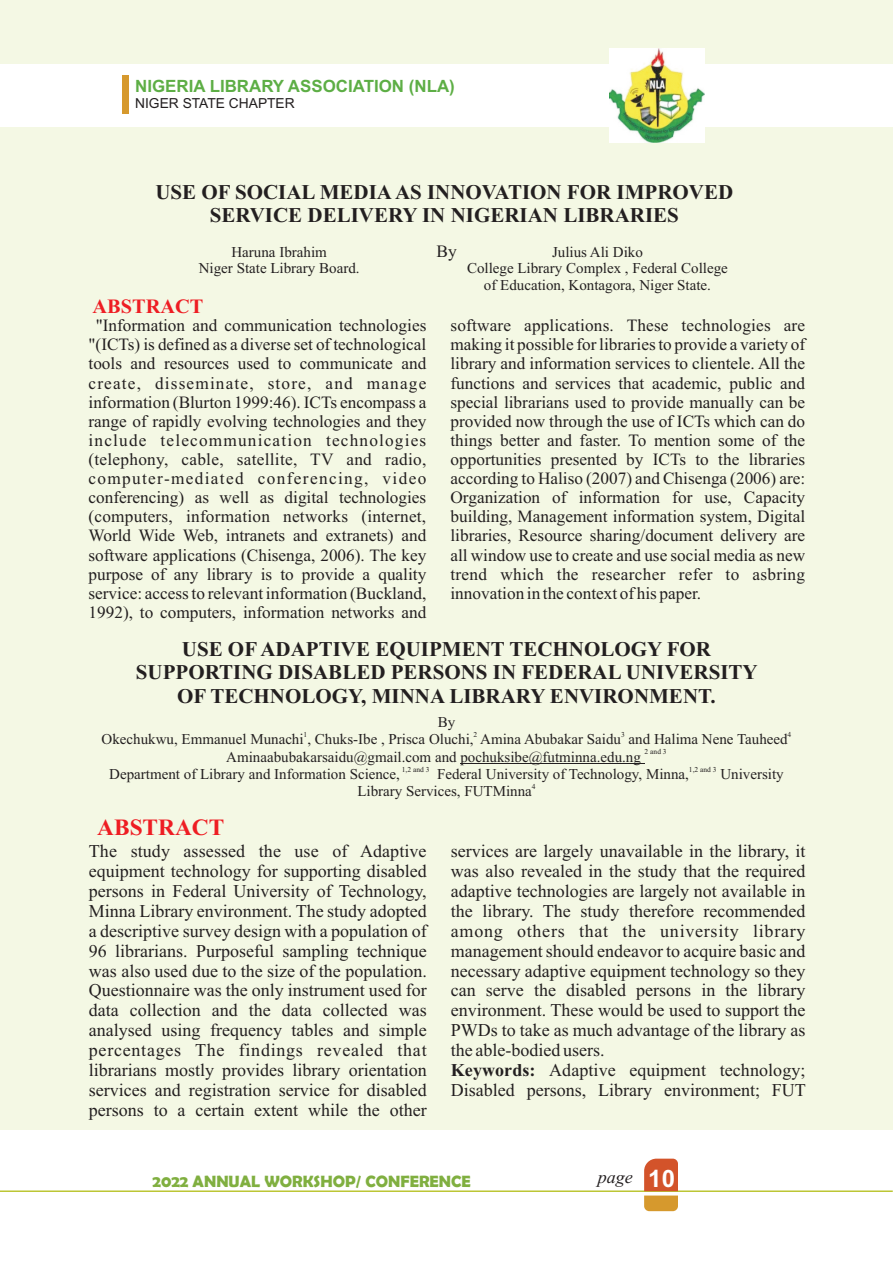
<style>
.page{position:relative;width:893px;height:1263px;background:#f4f8e4}
.page>*{position:absolute;margin:0;border:0;box-sizing:border-box;transform-origin:0 0}
.t1{font:700 23.25px "Times New Roman";color:#ee1d23}
.t2{font:700 21px/23.2px "Times New Roman";color:#231f20;text-align:center}
.t3{font:700 20.25px "Times New Roman";color:#ee1d23}
.t4{font:18px/20px "Times New Roman";color:#231f20;text-align:justify}
.t5{font:italic 18px "Times New Roman";color:#231f20}
.t6{font:17.4px "Times New Roman";color:#231f20}
.t7{font:17.25px/19px "Times New Roman";color:#231f20;text-align:center}
.t8{font:700 16.95px "Arial";color:#5dae45}
.t9{font:700 16.5px "Berlin Sans FB Demi";color:#80af40}
.t10{font:15px/16.6px "Times New Roman";color:#231f20;text-align:center}
.t11{font:13.8px "Arial";color:#231f20}
.t12{font:7.5px "Times New Roman";color:#231f20}
.s1{font-weight:700}
.s2{font-family:"Arial";font-weight:700;font-style:normal;font-size:24px;color:#fff}
</style>
<div class="page">
<div style="left:0;top:1130px;width:893px;height:133px;background:#fff"></div>
<div style="left:0;top:64px;width:893px;height:63px;background:#fff"></div>
<div style="left:122px;top:75px;width:7px;height:39px;background:#d6992d"></div>
<hr style="left:0;top:1190px;width:893px;height:2px;background:#bcc634">
<svg style="left:644px;top:1159px;width:34px;height:52px;background:#d7793f"></svg>
<img style="left:610px;top:49px;width:94px;height:94px">
<hr style="left:460px;top:763px;width:185px;height:1px;background:#231f20">
<p class="t8" style="left:135px;top:80px;width:321px">NIGERIA LIBRARY ASSOCIATION (NLA)</p>
<p class="t11" style="left:135px;top:98px;width:161px">NIGER STATE CHAPTER</p>
<p class="t2" style="left:155px;top:183px;width:579px">USE OF SOCIAL MEDIAAS INNOVATION FOR IMPROVED<br>SERVICE DELIVERY IN NIGERIAN LIBRARIES</p>
<p class="t10" style="left:199px;top:245px;width:162px">Haruna Ibrahim<br>Niger State Library Board.</p>
<p class="t6" style="left:436px;top:245px;width:22px">By</p>
<p class="t3" style="left:93px;top:299px;width:112px">ABSTRACT</p>
<p class="t10" style="left:467px;top:245px;width:262px">Julius Ali Diko<br>College Library Complex , Federal College of Education, Kontagora, Niger State.</p>
<p class="t7" style="left:88px;top:318px;width:339px">"Information and communication technologies "(ICTs) is defined as a diverse set of technological tools and resources used to communicate and create, disseminate, store, and manage information (Blurton 1999:46). ICTs encompass a range of rapidly evolving technologies and they include telecommunication technologies (telephony, cable, satellite, TV and radio, computer-mediated conferencing, video conferencing) as well as digital technologies (computers, information networks (internet, World Wide Web, intranets and extranets) and software applications (Chisenga, 2006). The key purpose of any library is to provide a quality service: access to relevant information (Buckland, 1992), to computers, information networks and</p>
<p class="t7" style="left:450px;top:318px;width:356px;text-align:justify">software applications. These technologies are making it possible for libraries to provide a variety of library and information services to clientele. All the functions and services that academic, public and special librarians used to provide manually can be provided now through the use of ICTs which can do things better and faster. To mention some of the opportunities presented by ICTs to the libraries according to Haliso (2007) and Chisenga (2006) are:<br>Organization of information for use, Capacity building, Management information system, Digital libraries, Resource sharing/document delivery are all window use to create and use social media as new trend which the researcher refer to asbring innovation in the context of his paper.</p>
<p class="t2" style="left:136px;top:640px;width:623px">USE OF ADAPTIVE EQUIPMENT TECHNOLOGY FOR<br>SUPPORTING DISABLED PERSONS IN FEDERAL UNIVERSITY<br>OF TECHNOLOGY, MINNA LIBRARY ENVIRONMENT.</p>
<p class="t10" style="left:438px;top:715px;width:19px">By</p>
<p class="t12" style="left:304px;top:731px;width:5px">1</p>
<p class="t12" style="left:474px;top:731px;width:5px">2</p>
<p class="t12" style="left:621px;top:731px;width:5px">3</p>
<p class="t12" style="left:788px;top:731px;width:5px">4</p>
<p class="t10" style="left:226px;top:732px;width:563px;line-height:17.4px;text-align:left;text-indent:-125px">Okechukwu, Emmanuel Munachi , Chuks-Ibe , Prisca Oluchi, Amina Abubakar Saidu and Halima Nene Tauheed<br>Aminaabubakarsaidu@gmail.com and pochuksibe@futminna.edu.ng</p>
<p class="t12" style="left:402px;top:766px;width:29px">1,2 and 3</p>
<p class="t12" style="left:689px;top:766px;width:29px">1,2 and 3</p>
<p class="t12" style="left:645px;top:749px;width:24px">2 and 3</p>
<p class="t10" style="left:109px;top:767px;width:292px">Department of Library and Information Science,</p>
<p class="t10" style="left:437px;top:767px;width:253px">Federal University of Technology, Minna,</p>
<p class="t10" style="left:720px;top:767px;width:65px">University</p>
<p class="t12" style="left:532px;top:784px;width:5px">4</p>
<p class="t10" style="left:357px;top:784px;width:176px">Library Services, FUTMinna</p>
<h1 class="t1" style="left:97px;top:819px;width:128px">ABSTRACT</h1>
<p class="t4" style="left:89px;top:843px;width:339px">The study assessed the use of Adaptive equipment technology for supporting disabled persons in Federal University of Technology, Minna Library environment. The study adopted a descriptive survey design with a population of 96 librarians. Purposeful sampling technique was also used due to the size of the population.<br>Questionnaire was the only instrument used for data collection and the data collected was analysed using frequency tables and simple percentages The findings revealed that librarians mostly provides library orientation services and registration service for disabled persons to a certain extent while the other</p>
<p class="t4" style="left:451px;top:843px;width:356px;text-align:left">services are largely unavailable in the library, it was also revealed in the study that the required adaptive technologies are largely not available in the library. The study therefore recommended among others that the university library management should endeavor to acquire basic and necessary adaptive equipment technology so they can serve the disabled persons in the library environment. These would be used to support the PWDs to take as much advantage of the library as the able-bodied users.<br><span class="s1">Keywords:</span> Adaptive equipment technology; Disabled persons, Library environment; FUT</p>
<p class="t9" style="left:152px;top:1171px;width:320px">2022 ANNUAL WORKSHOP/ CONFERENCE</p>
<p class="t5" style="left:598px;top:1171px;width:79px">page <span class="s2">10</span></p>
</div>
